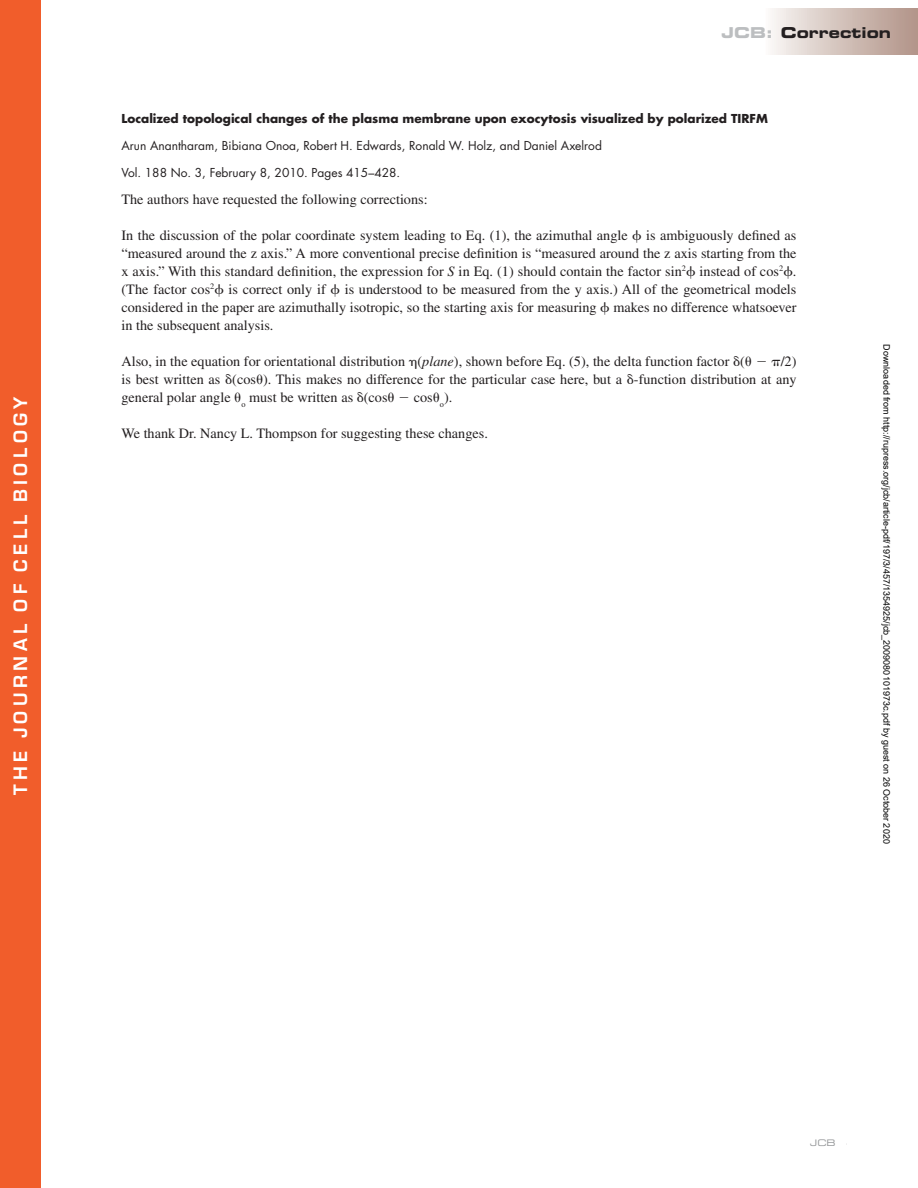
<style>
.page{position:relative;width:918px;height:1188px;background:#fff}
.page>*{position:absolute;margin:0;border:0;box-sizing:border-box;transform-origin:0 0}
.t1{font:600 18px "Eurostile";letter-spacing:.25em;color:#fff}
.t2{font:15px "Eurostile LT Std Bold Ex 2";color:#231f20}
.t3{font:14.25px/18px "Times LT Std";color:#231f20;text-align:justify}
.t4{font:12px "Futura Std";color:#231f20}
.t5{font:700 12px "Futura Std";color:#231f20}
.t6{font:9px "Arial";color:#000}
.t7{font:9px "Eurostile LT Std Ex 2";color:#949698}
.s1{color:#bcbec0}
.s2{font-family:"Mathematical Pi One"}
.s3{font-style:italic}
</style>
<div class="page">
<div style="left:763px;top:8px;width:155px;height:47px;background:linear-gradient(to right,#fbf9f7,#b09185)"></div>
<div style="left:0;top:0;width:40px;height:1188px;background:#f15d2b"></div>
<p class="t1" style="left:13px;top:795px;width:400px;rotate:-90deg">THE JOURNAL OF CELL BIOLOGY</p>
<p class="t2" style="left:722px;top:22px;width:171px"><span class="s1">JCB:</span> Correction</p>
<p class="t5" style="left:122px;top:111px;width:648px">Localized topological changes of the plasma membrane upon exocytosis visualized by polarized TIRFM</p>
<p class="t4" style="left:122px;top:138px;width:482px">Arun Anantharam, Bibiana Onoa, Robert H. Edwards, Ronald W. Holz, and Daniel Axelrod</p>
<p class="t4" style="left:122px;top:165px;width:280px">Vol. 188 No. 3, February 8, 2010. Pages 415–428.</p>
<p class="t3" style="left:122px;top:190px;width:308px">The authors have requested the following corrections:</p>
<p class="t3" style="left:122px;top:226px;width:677px">In the discussion of the polar coordinate system leading to Eq. (1), the azimuthal angle <span class="s2">F</span> is ambiguously defined as “measured around the z axis.” A more conventional precise definition is “measured around the z axis starting from the x axis.” With this standard definition, the expression for <span class="s3">S</span> in Eq. (1) should contain the factor sin<sup>2</sup><span class="s2">F</span> instead of cos<sup>2</sup><span class="s2">F</span>. (The factor cos<sup>2</sup><span class="s2">F</span> is correct only if <span class="s2">F</span> is understood to be measured from the y axis.) All of the geometrical models considered in the paper are azimuthally isotropic, so the starting axis for measuring <span class="s2">F</span> makes no difference whatsoever in the subsequent analysis.</p>
<p class="t3" style="left:121px;top:352px;width:677px">Also, in the equation for orientational distribution <span class="s2">H</span>(<span class="s3">plane</span>), shown before Eq. (5), the delta function factor <span class="s2">D</span>(<span class="s2">U 2 P</span>/2) is best written as <span class="s2">D</span>(cos<span class="s2">U</span>). This makes no difference for the particular case here, but a <span class="s2">D</span>-function distribution at any general polar angle <span class="s2">U</span><sub>o</sub> must be written as <span class="s2">D</span>(cos<span class="s2">U 2</span> cos<span class="s2">U</span><sub>o</sub>).</p>
<p class="t3" style="left:121px;top:424px;width:368px">We thank Dr. Nancy L. Thompson for suggesting these changes.</p>
<p class="t6" style="left:890px;top:344px;width:501px;rotate:90deg">Downloaded from http://rupress.org/jcb/article-pdf/197/3/457/1354925/jcb_2009080101973c.pdf by guest on 26 October 2020</p>
<p class="t7" style="left:810px;top:1136px;width:27px">JCB</p>
</div>
